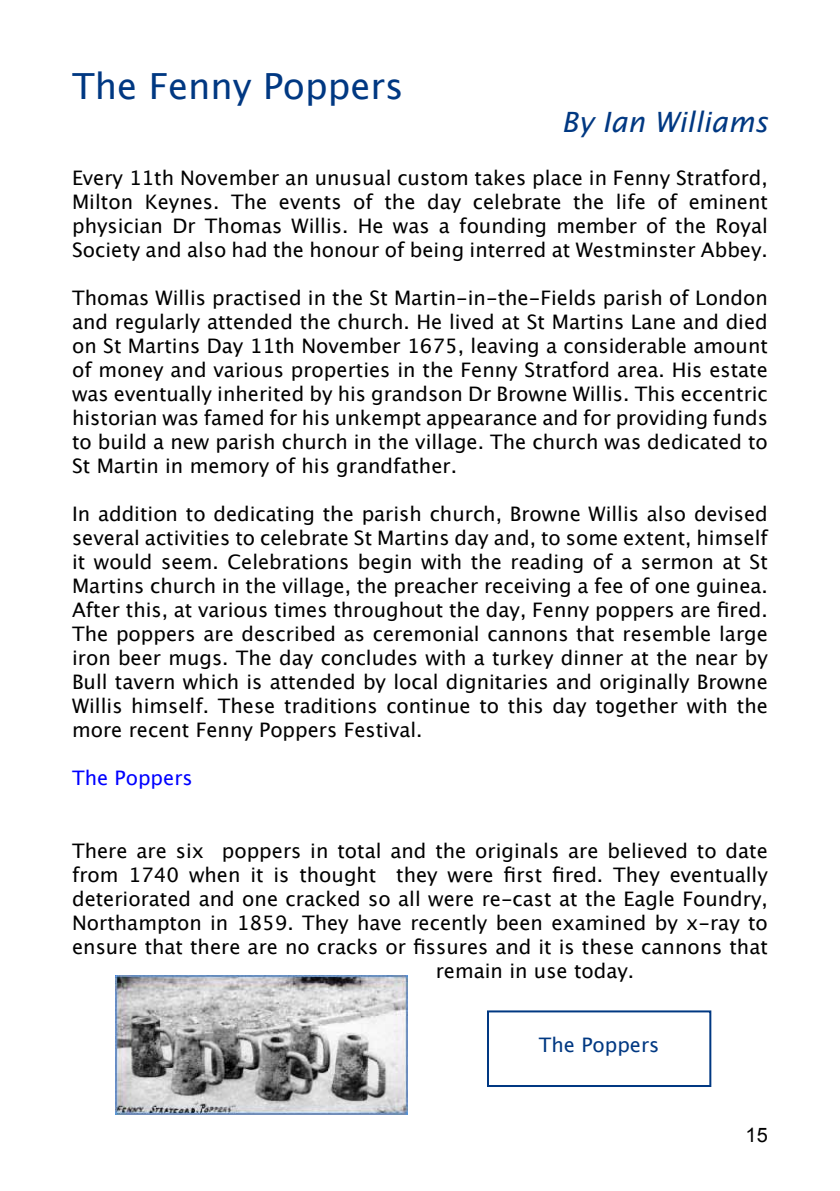
<style>
.page{position:relative;width:840px;height:1191px;background:#fff}
.page>*{position:absolute;margin:0;border:0;box-sizing:border-box;transform-origin:0 0}
.t1{font:36px "Lucida Sans";color:#003882}
.t2{font:italic 28px "Lucida Sans";color:#003882}
.t3{font:20px/24px "Lucida Sans";color:#000;text-align:justify}
.t4{font:20px "Lucida Sans";color:#00f}
.t5{font:20px "Lucida Sans";color:#003882}
.t6{font:20px "Arial";color:#000}
</style>
<div class="page">
<img style="left:115px;top:975px;width:292px;height:140px">
<div style="left:486px;top:1010px;width:225px;height:77px;border:2px solid #003882"></div>
<h1 class="t1" style="left:72px;top:65px;width:333px">The Fenny Poppers</h1>
<h2 class="t2" style="left:561px;top:106px;width:208px">By Ian Williams</h2>
<p class="t3" style="left:72px;top:166px;width:697px">Every 11th November an unusual custom takes place in Fenny Stratford, Milton Keynes. The events of the day celebrate the life of eminent physician Dr Thomas Willis. He was a founding member of the Royal Society and also had the honour of being interred at Westminster Abbey.</p>
<p class="t3" style="left:72px;top:286px;width:697px">Thomas Willis practised in the St Martin-in-the-Fields parish of London and regularly attended the church. He lived at St Martins Lane and died on St Martins Day 11th November 1675, leaving a considerable amount of money and various properties in the Fenny Stratford area. His estate was eventually inherited by his grandson Dr Browne Willis. This eccentric historian was famed for his unkempt appearance and for providing funds to build a new parish church in the village. The church was dedicated to St Martin in memory of his grandfather.</p>
<p class="t3" style="left:72px;top:502px;width:697px">In addition to dedicating the parish church, Browne Willis also devised several activities to celebrate St Martins day and, to some extent, himself it would seem. Celebrations begin with the reading of a sermon at St Martins church in the village, the preacher receiving a fee of one guinea.<br>After this, at various times throughout the day, Fenny poppers are fired.<br>The poppers are described as ceremonial cannons that resemble large iron beer mugs. The day concludes with a turkey dinner at the near by Bull tavern which is attended by local dignitaries and originally Browne Willis himself. These traditions continue to this day together with the more recent Fenny Poppers Festival.</p>
<p class="t4" style="left:72px;top:767px;width:122px">The Poppers</p>
<p class="t3" style="left:72px;top:838px;width:697px">There are six poppers in total and the originals are believed to date</p>
<p class="t3" style="left:72px;top:862px;width:697px">from 1740 when it is thought they were first fired. They eventually</p>
<p class="t3" style="left:72px;top:886px;width:697px">deteriorated and one cracked so all were re-cast at the Eagle Foundry,</p>
<p class="t3" style="left:72px;top:910px;width:697px">Northampton in 1859. They have recently been examined by x-ray to</p>
<p class="t3" style="left:72px;top:934px;width:697px">ensure that there are no cracks or fissures and it is these cannons that</p>
<p class="t3" style="left:435px;top:958px;width:200px">remain in use today.</p>
<p class="t5" style="left:538px;top:1033px;width:122px">The Poppers</p>
<p class="t6" style="left:745px;top:1122px;width:24px">15</p>
</div>
